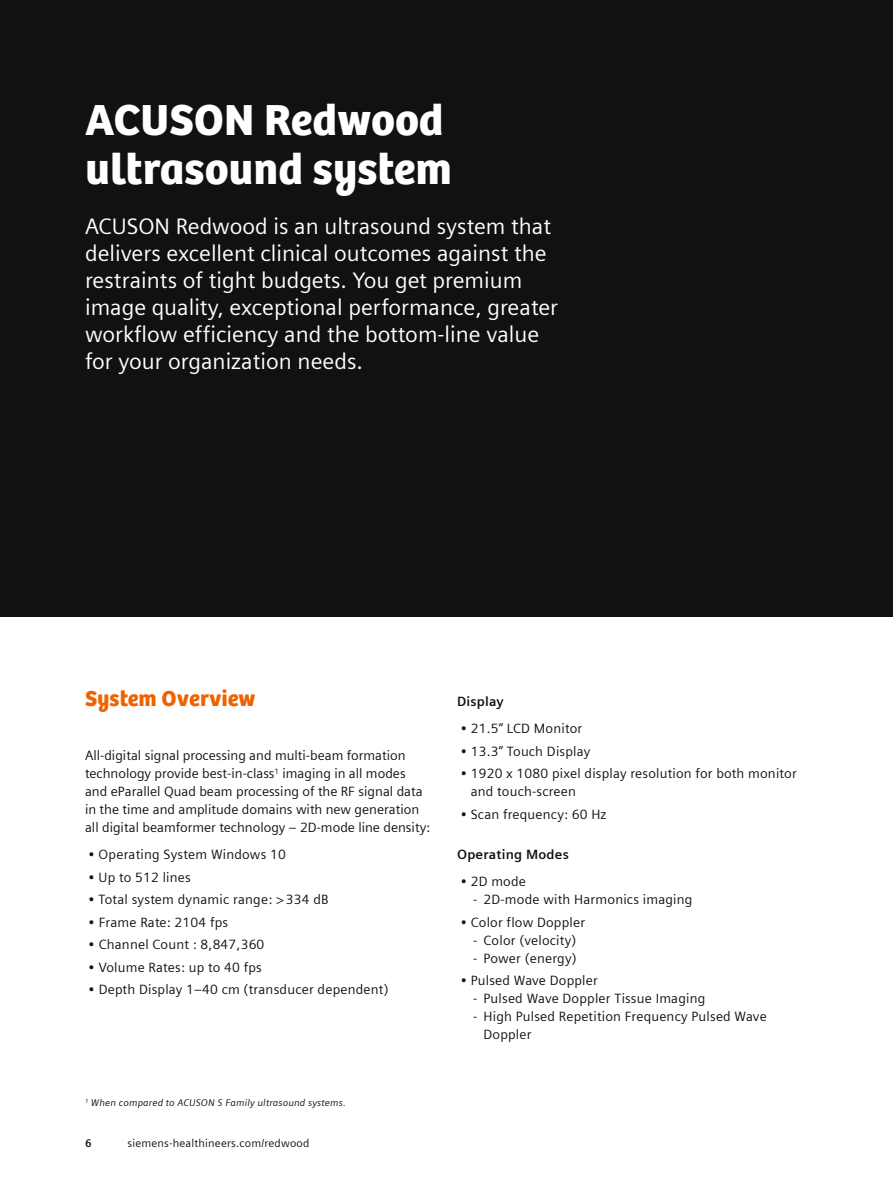
<style>
.page{position:relative;width:893px;height:1191px;background:#fff}
.page>*{position:absolute;margin:0;border:0;box-sizing:border-box;transform-origin:0 0}
.t1{font:45px/49.5px "SH Bree Headline Regular";color:#fff}
.t2{font:22.5px/27px "Siemens Sans";color:#fff}
.t3{font:22.5px "SH Bree Headline Regular";color:#f06200}
.t4{font:13.5px/18px "Siemens Sans";letter-spacing:.015em;color:#11110f}
.t5{font:700 13.5px "Siemens Sans";letter-spacing:.015em;color:#11110f}
.t6{font:11.25px "Siemens Sans";letter-spacing:.015em;color:#11110f}
.t7{font:700 11.25px "Siemens Sans";color:#11110f}
.t8{font:italic 9.75px "Siemens Sans";letter-spacing:.015em;color:#11110f}
</style>
<div class="page">
<div style="left:0;top:0;width:893px;height:616px;background:#11110f"></div>
<hr style="left:892px;top:0;width:1px;height:616px;background:#f1f2f2">
<h1 class="t1" style="left:85px;top:93px;width:368px">ACUSON Redwood ultrasound system</h1>
<p class="t2" style="left:85px;top:211px;width:475px">ACUSON Redwood is an ultrasound system that delivers excellent clinical outcomes against the restraints of tight budgets. You get premium image quality, exceptional performance, greater workflow efficiency and the bottom-line value for your organization needs.</p>
<h2 class="t3" style="left:85px;top:681px;width:172px">System Overview</h2>
<p class="t4" style="left:85px;top:745px;width:347px">All-digital signal processing and multi-beam formation technology provide best-in-class<sup>1</sup> imaging in all modes and eParallel Quad beam processing of the RF signal data in the time and amplitude domains with new generation all digital beamformer technology – 2D-mode line density:</p>
<p class="t4" style="left:88px;top:844px;width:199px">• Operating System Windows 10</p>
<p class="t4" style="left:88px;top:867px;width:104px">• Up to 512 lines</p>
<p class="t4" style="left:88px;top:889px;width:242px">• Total system dynamic range: &gt; 334 dB</p>
<p class="t4" style="left:88px;top:912px;width:142px">• Frame Rate: 2104 fps</p>
<p class="t4" style="left:88px;top:934px;width:178px">• Channel Count : 8,847,360</p>
<p class="t4" style="left:88px;top:957px;width:175px">• Volume Rates: up to 40 fps</p>
<p class="t4" style="left:88px;top:979px;width:302px">• Depth Display 1–40 cm (transducer dependent)</p>
<p class="t8" style="left:85px;top:1095px;width:262px"><sup>1</sup> When compared to ACUSON S Family ultrasound systems.</p>
<p class="t7" style="left:85px;top:1135px;width:8px">6</p>
<p class="t6" style="left:128px;top:1135px;width:183px">siemens-healthineers.com/redwood</p>
<p class="t5" style="left:457px;top:691px;width:48px">Display</p>
<p class="t4" style="left:460px;top:718px;width:123px">• 21.5“ LCD Monitor</p>
<p class="t4" style="left:460px;top:741px;width:131px">• 13.3” Touch Display</p>
<p class="t4" style="left:471px;top:763px;width:328px;text-indent:-10px">• 1920 x 1080 pixel display resolution for both monitor and touch-screen</p>
<p class="t4" style="left:460px;top:804px;width:148px">• Scan frequency: 60 Hz</p>
<p class="t5" style="left:457px;top:844px;width:113px">Operating Modes</p>
<p class="t4" style="left:460px;top:871px;width:67px">• 2D mode</p>
<p class="t4" style="left:473px;top:889px;width:221px">- 2D-mode with Harmonics imaging</p>
<p class="t4" style="left:460px;top:912px;width:126px">• Color flow Doppler</p>
<p class="t4" style="left:473px;top:930px;width:105px">- Color (velocity)</p>
<p class="t4" style="left:473px;top:948px;width:105px">- Power (energy)</p>
<p class="t4" style="left:460px;top:970px;width:139px">• Pulsed Wave Doppler</p>
<p class="t4" style="left:473px;top:988px;width:234px">- Pulsed Wave Doppler Tissue Imaging</p>
<p class="t4" style="left:483px;top:1006px;width:285px;text-indent:-10px">- High Pulsed Repetition Frequency Pulsed Wave<br>Doppler</p>
</div>
